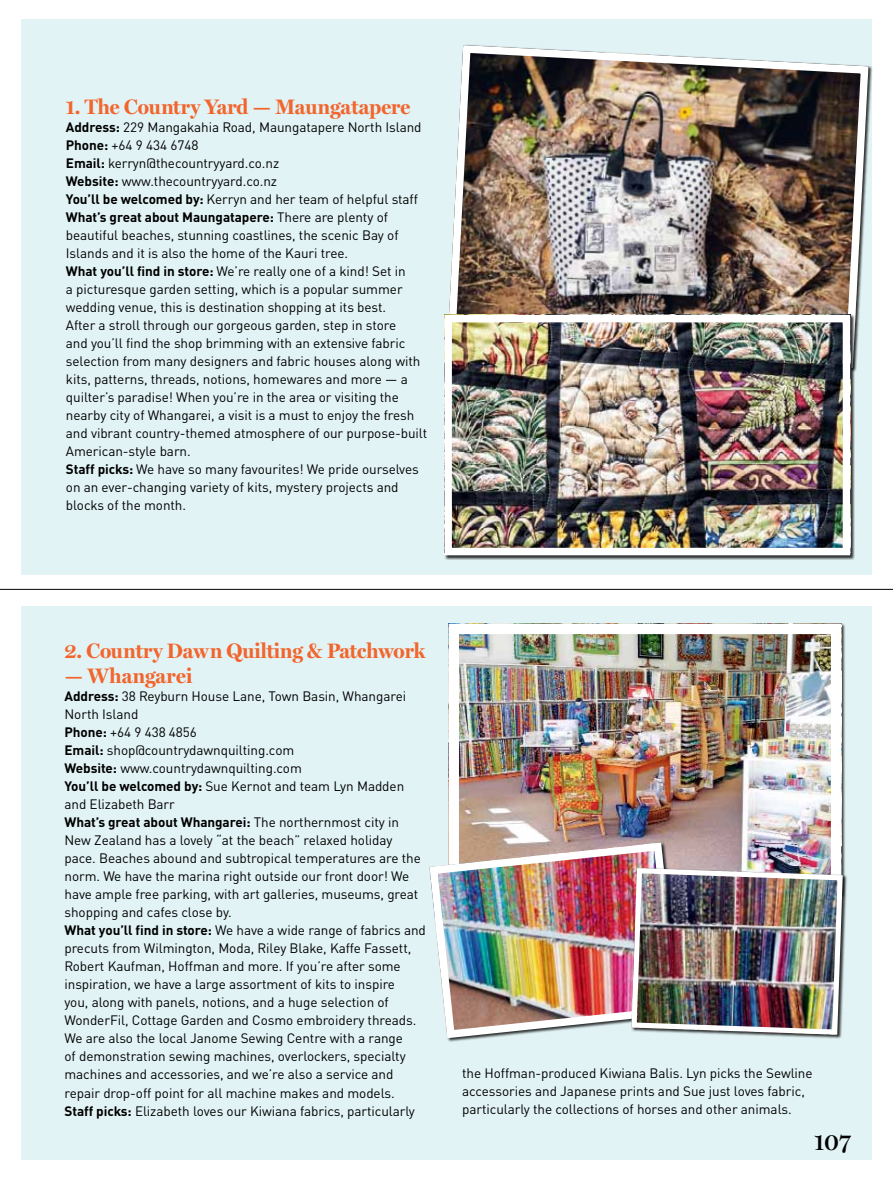
<style>
.page{position:relative;width:893px;height:1183px;background:#fff}
.page>*{position:absolute;margin:0;border:0;box-sizing:border-box;transform-origin:0 0}
.t1{font:600 24px "Miller Display";color:#000}
.t2{font:700 21px "Miller Display";color:#f2652c}
.t3{font:13.5px/18px "DINOT";letter-spacing:-.005em;color:#000}
.s1{font-weight:700}
</style>
<div class="page">
<div style="left:21px;top:606px;width:851px;height:552px;background:#e2f3f5"></div>
<hr style="left:0;top:589px;width:893px;height:1px;background:#000">
<div style="left:21px;top:19px;width:851px;height:555px;background:#e2f3f5"></div>
<img style="left:449px;top:44px;width:423px;height:328px">
<div style="left:444px;top:314px;width:411px;height:245px;background:#000;opacity:.8"></div>
<img style="left:453px;top:324px;width:388px;height:222px">
<div style="left:444px;top:315px;width:406px;height:240px;border:8px solid #fff"></div>
<img style="left:460px;top:634px;width:370px;height:231px">
<div style="left:449px;top:623px;width:392px;height:270px;border:10px solid #fff"></div>
<img style="left:429px;top:838px;width:254px;height:203px">
<img style="left:629px;top:865px;width:216px;height:172px">
<h2 class="t2" style="left:66px;top:95px;width:346px">1. The Country Yard — Maungatapere</h2>
<p class="t3" style="left:66px;top:118px;width:363px"><span class="s1">Address:</span> 229 Mangakahia Road, Maungatapere North Island <span class="s1">Phone:</span> +64 9 434 6748<br><span class="s1">Email:</span> kerryn@thecountryyard.co.nz<br><span class="s1">Website:</span> www.thecountryyard.co.nz<br><span class="s1">You’ll be welcomed by:</span> Kerryn and her team of helpful staff <span class="s1">What’s great about Maungatapere:</span> There are plenty of beautiful beaches, stunning coastlines, the scenic Bay of Islands and it is also the home of the Kauri tree.<br><span class="s1">What you’ll find in store:</span> We’re really one of a kind! Set in<br>a picturesque garden setting, which is a popular summer wedding venue, this is destination shopping at its best.<br>After a stroll through our gorgeous garden, step in store<br>and you’ll find the shop brimming with an extensive fabric selection from many designers and fabric houses along with kits, patterns, threads, notions, homewares and more — a quilter’s paradise! When you’re in the area or visiting the nearby city of Whangarei, a visit is a must to enjoy the fresh and vibrant country-themed atmosphere of our purpose-built American-style barn.<br><span class="s1">Staff picks:</span> We have so many favourites! We pride ourselves on an ever-changing variety of kits, mystery projects and blocks of the month.</p>
<h2 class="t2" style="left:64px;top:638px;width:362px">2. Country Dawn Quilting &amp; Patchwork</h2>
<h2 class="t2" style="left:64px;top:663px;width:129px">— Whangarei</h2>
<p class="t3" style="left:64px;top:687px;width:363px"><span class="s1">Address:</span> 38 Reyburn House Lane, Town Basin, Whangarei North Island<br><span class="s1">Phone:</span> +64 9 438 4856<br><span class="s1">Email:</span> shop@countrydawnquilting.com<br><span class="s1">Website:</span> www.countrydawnquilting.com<br><span class="s1">You’ll be welcomed by:</span> Sue Kernot and team Lyn Madden and Elizabeth Barr<br><span class="s1">What’s great about Whangarei:</span> The northernmost city in New Zealand has a lovely “at the beach” relaxed holiday pace. Beaches abound and subtropical temperatures are the norm. We have the marina right outside our front door! We have ample free parking, with art galleries, museums, great shopping and cafes close by.<br><span class="s1">What you’ll find in store:</span> We have a wide range of fabrics and precuts from Wilmington, Moda, Riley Blake, Kaffe Fassett, Robert Kaufman, Hoffman and more. If you’re after some inspiration, we have a large assortment of kits to inspire<br>you, along with panels, notions, and a huge selection of WonderFil, Cottage Garden and Cosmo embroidery threads.<br>We are also the local Janome Sewing Centre with a range<br>of demonstration sewing machines, overlockers, specialty machines and accessories, and we’re also a service and repair drop-off point for all machine makes and models.<br><span class="s1">Staff picks:</span> Elizabeth loves our Kiwiana fabrics, particularly</p>
<p class="t3" style="left:462px;top:1063px;width:352px">the Hoffman-produced Kiwiana Balis. Lyn picks the Sewline accessories and Japanese prints and Sue just loves fabric, particularly the collections of horses and other animals.</p>
<h1 class="t1" style="left:814px;top:1127px;width:38px">107</h1>
</div>
